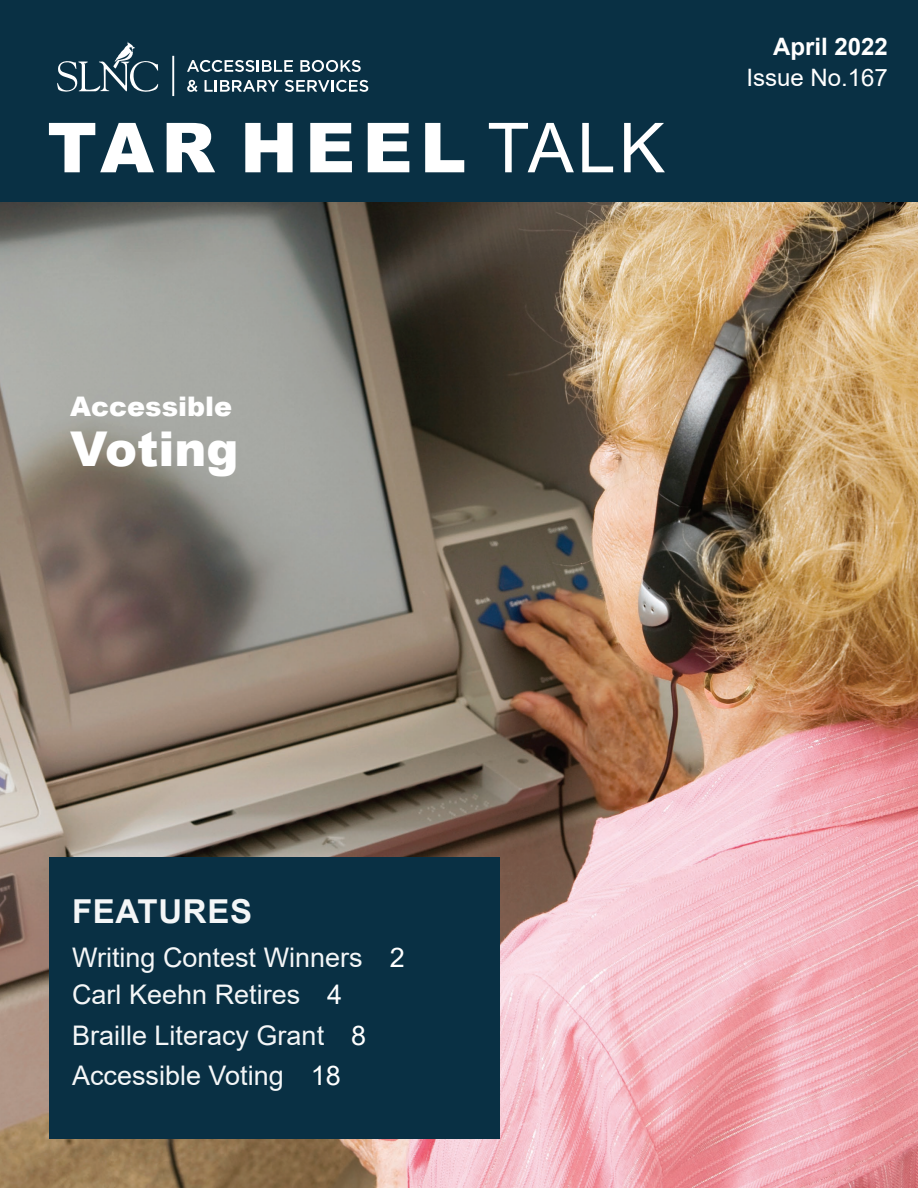
<style>
.page{position:relative;width:918px;height:1188px;background:#fff}
.page>*{position:absolute;margin:0;border:0;box-sizing:border-box;transform-origin:0 0}
.t1{font:900 48px "Arial";color:#fff}
.t2{font:700 33px "Arial";letter-spacing:.02em;color:#f4f6f7}
.t3{font:27px/37.5px "Arial";color:#f4f6f7}
.t4{font:900 27px "Arial";color:#fff}
.t5{font:24px "Arial";color:#fff}
.t6{font:700 24px "Arial";color:#fff}
.s1{color:#fff}
</style>
<div class="page">
<div style="left:0;top:0;width:918px;height:216px;background:#093044"></div>
<svg style="left:49px;top:123px;width:616px;height:49px"></svg>
<img style="left:0;top:202px;width:918px;height:986px">
<div style="left:49px;top:858px;width:450px;height:281px;background:#093044"></div>
<svg style="left:57px;top:41px;width:312px;height:56px"></svg>
<p class="t4" style="left:70px;top:387px;width:164px">Accessible</p>
<h1 class="t1" style="left:70px;top:414px;width:170px">Voting</h1>
<p class="t2" style="left:72px;top:888px;width:182px">FEATURES</p>
<p class="t3" style="left:72px;top:938px;width:334px">Writing Contest Winners <span class="s1">2<br></span>Carl Keehn Retires <span class="s1">4</span></p>
<p class="t3" style="left:72px;top:1015px;width:296px;line-height:40.5px">Braille Literacy Grant <span class="s1">8<br></span>Accessible Voting <span class="s1">18</span></p>
<p class="t6" style="left:773px;top:30px;width:116px">April 2022</p>
<p class="t5" style="left:747px;top:61px;width:143px">Issue No.167</p>
</div>
